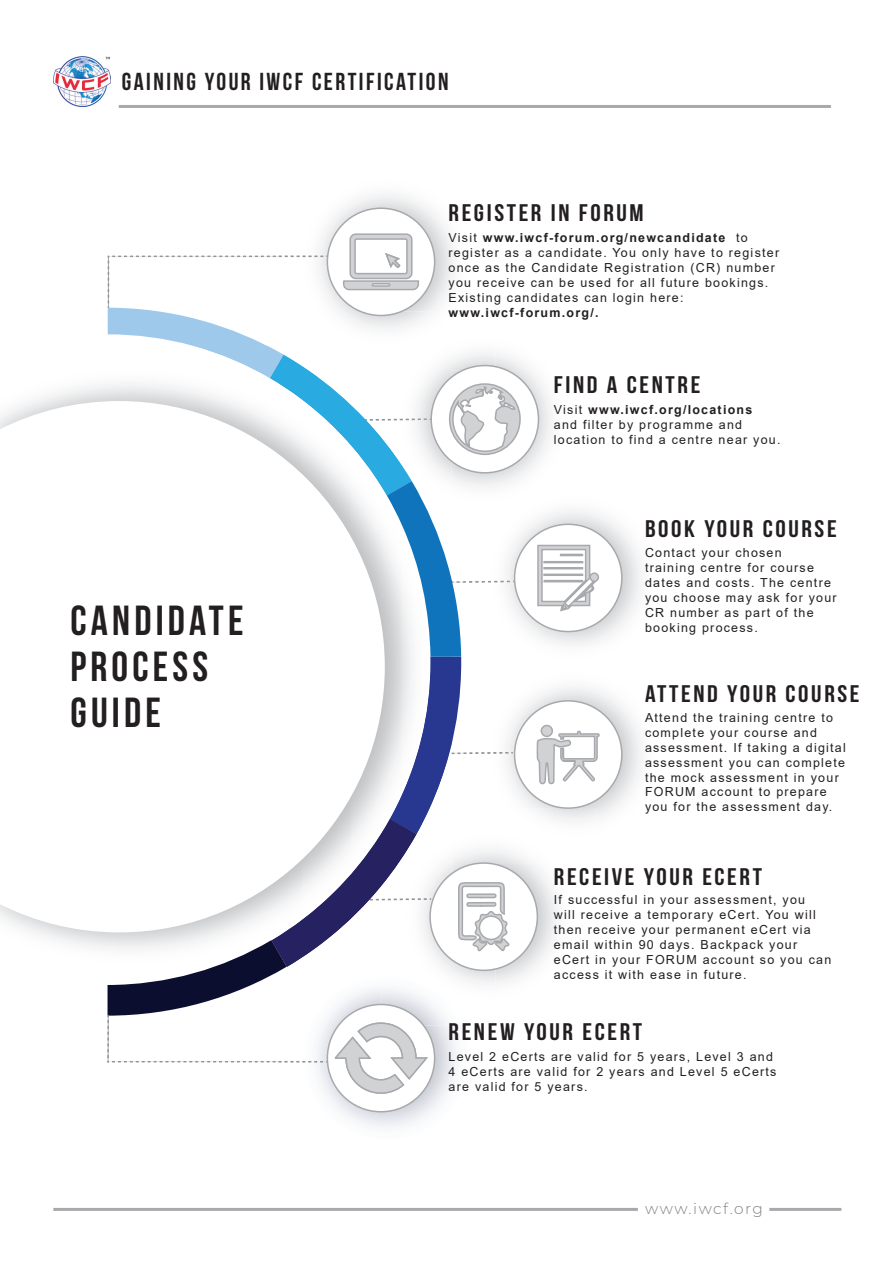
<style>
.page{position:relative;width:893px;height:1263px;background:#fff}
.page>*{position:absolute;margin:0;border:0;box-sizing:border-box;transform-origin:0 0}
.t1{font:42px/45.9px "Bebas Neue";letter-spacing:.1em;color:#231f20}
.t2{font:24.6px "Bebas Neue";letter-spacing:.1em;color:#231f20}
.t3{font:24px "Bebas Neue";letter-spacing:.1em;color:#231f20;scale:1.09 1}
.t4{font:300 15.3px "Montserrat";letter-spacing:.095em;color:#808285}
.t5{font:12.45px/15px "Arial";letter-spacing:.1em;color:#231f20}
.t6{font:700 12.45px "Arial";letter-spacing:.1em;color:#231f20}
.s1{font-weight:700}
</style>
<div class="page">
<img style="left:326px;top:195px;width:121px;height:38px">
<img style="left:523px;top:365px;width:28px;height:104px">
<img style="left:523px;top:513px;width:118px;height:132px">
<img style="left:523px;top:469px;width:69px;height:59px">
<img style="left:523px;top:693px;width:118px;height:125px">
<img style="left:523px;top:863px;width:34px;height:112px">
<img style="left:523px;top:808px;width:75px;height:55px">
<img style="left:331px;top:1101px;width:110px;height:27px">
<svg style="left:0;top:401px;width:107px;height:531px"></svg>
<div style="left:327px;top:208px;width:108px;height:107px;background:#fff;border-radius:50%"></div>
<div style="left:431px;top:366px;width:107px;height:107px;background:#fff;border-radius:50%"></div>
<div style="left:515px;top:524px;width:107px;height:107px;background:#fff;border-radius:50%"></div>
<svg style="left:537px;top:544px;width:63px;height:68px"></svg>
<div style="left:515px;top:701px;width:107px;height:107px;background:#fff;border-radius:50%"></div>
<svg style="left:535px;top:687px;width:66px;height:118px"></svg>
<div style="left:430px;top:863px;width:107px;height:107px;background:#fff;border-radius:50%"></div>
<svg style="left:327px;top:1004px;width:108px;height:108px"></svg>
<svg style="left:107px;top:233px;width:416px;height:868px"></svg>
<img style="left:53px;top:57px;width:58px;height:50px">
<hr style="left:769px;top:1208px;width:72px;height:3px;background:#a8a9ad">
<hr style="left:53px;top:1208px;width:585px;height:3px;background:#a8a9ad">
<hr style="left:119px;top:105px;width:712px;height:3px;background:#a8a9ad">
<h2 class="t2" style="left:122px;top:68px;width:328px">GAINING YOUR IWCF CERTIFICATION</h2>
<h3 class="t3" style="left:449px;top:200px;width:181px">REGISTER IN FORUM</h3>
<p class="t5" style="left:449px;top:230px;width:332px">Visit <span class="s1">www.iwcf-forum.org/newcandidate</span> to register as a candidate. You only have to register once as the Candidate Registration (CR) number you receive can be used for all future bookings.<br>Existing candidates can login here:</p>
<p class="t6" style="left:449px;top:304px;width:151px">www.iwcf-forum.org/.</p>
<h1 class="t1" style="left:70px;top:597px;width:174px">CANDIDATE<br>PROCESS<br>GUIDE</h1>
<h3 class="t3" style="left:554px;top:372px;width:136px">FIND A CENTRE</h3>
<p class="t5" style="left:554px;top:402px;width:228px">Visit <span class="s1">www.iwcf.org/locations<br></span>and filter by programme and location to find a centre near you.</p>
<h3 class="t3" style="left:645px;top:515px;width:177px">BOOK YOUR COURSE</h3>
<p class="t5" style="left:645px;top:545px;width:193px">Contact your chosen<br>training centre for course dates and costs. The centre you choose may ask for your<br>CR number as part of the booking process.</p>
<h3 class="t3" style="left:645px;top:680px;width:198px">ATTEND YOUR COURSE</h3>
<p class="t5" style="left:645px;top:710px;width:202px">Attend the training centre to complete your course and assessment. If taking a digital assessment you can complete the mock assessment in your<br>FORUM account to prepare you for the assessment day.</p>
<h3 class="t3" style="left:554px;top:863px;width:192px">RECEIVE YOUR ECERT</h3>
<p class="t5" style="left:554px;top:892px;width:279px">If successful in your assessment, you<br>will receive a temporary eCert. You will then receive your permanent eCert via email within 90 days. Backpack your eCert in your FORUM account so you can access it with ease in future.</p>
<h3 class="t3" style="left:449px;top:1019px;width:179px">RENEW YOUR ECERT</h3>
<p class="t5" style="left:449px;top:1049px;width:329px">Level 2 eCerts are valid for 5 years, Level 3 and<br>4 eCerts are valid for 2 years and Level 5 eCerts are valid for 5 years.</p>
<p class="t4" style="left:645px;top:1198px;width:119px">www.iwcf.org</p>
</div>
